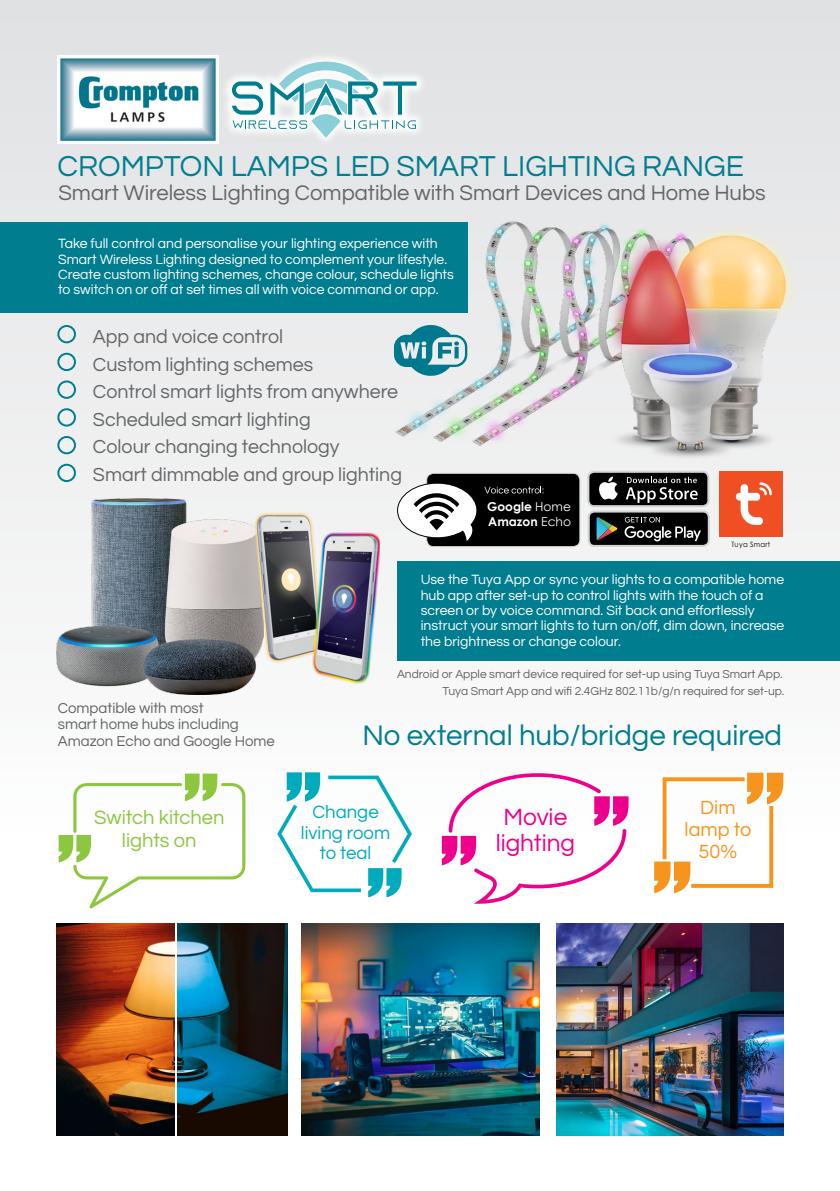
<style>
.page{position:relative;width:840px;height:1191px;background:#fff}
.page>*{position:absolute;margin:0;border:0;box-sizing:border-box;transform-origin:0 0}
.t1{font:30px "Questrial";color:#007d8f}
.t2{font:29.4px "Questrial";color:#007d8f}
.t3{font:24.4px/26.8px "Questrial";color:#ec008c;text-align:center}
.t4{font:22px "Questrial";color:#656669}
.t5{font:20.2px/22.2px "Questrial";color:#8dc63f;text-align:center}
.t6{font:19.8px/21.8px "Questrial";color:#f7941e;text-align:center}
.t7{font:19.6px/27.6px "Questrial";color:#656669}
.t8{font:18.6px/20.4px "Questrial";color:#00abbd;text-align:center}
.t9{font:15px/16.4px "Questrial";color:#636466}
.t10{font:14px/15.4px "Questrial";color:#fff}
.t11{font:700 12.2px/15.2px "Century Gothic";color:#fff}
.t12{font:12px "Questrial";color:#636466}
.t13{font:7.4px "Century Gothic";letter-spacing:.04em;color:#000;scale:.94 1}
.s1{font-weight:400}
</style>
<div class="page">
<div style="left:0;top:0;width:839px;height:1191px;background:linear-gradient(to bottom,#e3e4e5,#fff)"></div>
<img style="left:374px;top:203px;width:455px;height:273px">
<div style="left:397px;top:561px;width:442px;height:100px;background:#007d8f"></div>
<div style="left:588px;top:511px;width:120px;height:35px;background:#000;border-radius:6px"></div>
<div style="left:587px;top:510px;width:122px;height:37px;border:2px solid #d1d3d4;border-radius:6px"></div>
<svg style="left:624px;top:517px;width:76px;height:24px"></svg>
<svg style="left:596px;top:517px;width:21px;height:24px"></svg>
<div style="left:718px;top:471px;width:64px;height:65px;background:#f04e23"></div>
<svg style="left:735px;top:482px;width:36px;height:43px"></svg>
<svg style="left:394px;top:325px;width:73px;height:51px;background:#78b3be"></svg>
<div style="left:0;top:222px;width:467px;height:91px;background:#007d8f"></div>
<img style="left:57px;top:498px;width:206px;height:196px">
<img style="left:556px;top:923px;width:226px;height:212px">
<img style="left:301px;top:923px;width:238px;height:212px">
<img style="left:57px;top:923px;width:117px;height:212px">
<img style="left:177px;top:923px;width:110px;height:212px">
<img style="left:57px;top:56px;width:161px;height:87px">
<div style="left:221px;top:51px;width:206px;height:97px;background:#fff;opacity:.96"></div>
<svg style="left:231px;top:62px;width:186px;height:76px"></svg>
<div style="left:588px;top:472px;width:120px;height:34px;background:#000;border-radius:6px"></div>
<div style="left:587px;top:471px;width:122px;height:36px;border:2px solid #d1d3d4;border-radius:6px"></div>
<svg style="left:599px;top:476px;width:18px;height:23px"></svg>
<svg style="left:625px;top:477px;width:72px;height:26px"></svg>
<svg style="left:653px;top:772px;width:129px;height:121px"></svg>
<svg style="left:441px;top:773px;width:187px;height:130px"></svg>
<svg style="left:277px;top:772px;width:135px;height:125px"></svg>
<svg style="left:59px;top:773px;width:186px;height:135px"></svg>
<img style="left:253px;top:511px;width:70px;height:153px">
<img style="left:311px;top:532px;width:68px;height:152px">
<div style="left:426px;top:473px;width:153px;height:73px;background:#000;border-radius:7px"></div>
<div style="left:426px;top:473px;width:154px;height:74px;border:1px solid #d1d3d4;border-radius:7px"></div>
<svg style="left:484px;top:486px;width:59px;height:7px"></svg>
<svg style="left:397px;top:482px;width:80px;height:61px"></svg>
<div style="left:57px;top:325px;width:19px;height:18px;border:2px solid #007d8f;border-radius:50%"></div>
<div style="left:57px;top:353px;width:19px;height:18px;border:2px solid #007d8f;border-radius:50%"></div>
<div style="left:57px;top:380px;width:19px;height:19px;border:2px solid #007d8f;border-radius:50%"></div>
<div style="left:57px;top:408px;width:19px;height:18px;border:2px solid #007d8f;border-radius:50%"></div>
<div style="left:57px;top:436px;width:19px;height:18px;border:2px solid #007d8f;border-radius:50%"></div>
<div style="left:57px;top:464px;width:19px;height:18px;border:2px solid #007d8f;border-radius:50%"></div>
<h1 class="t1" style="left:57px;top:152px;width:688px">CROMPTON LAMPS LED SMART LIGHTING RANGE</h1>
<h3 class="t4" style="left:58px;top:182px;width:708px">Smart Wireless Lighting Compatible with Smart Devices and Home Hubs</h3>
<p class="t10" style="left:58px;top:236px;width:397px">Take full control and personalise your lighting experience with Smart Wireless Lighting designed to complement your lifestyle.<br>Create custom lighting schemes, change colour, schedule lights to switch on or off at set times all with voice command or app.</p>
<h3 class="t7" style="left:93px;top:323px;width:310px">App and voice control<br>Custom lighting schemes<br>Control smart lights from anywhere<br>Scheduled smart lighting<br>Colour changing technology<br>Smart dimmable and group lighting</h3>
<p class="t11" style="left:487px;top:498px;width:85px">Google <span class="s1">Home<br></span>Amazon <span class="s1">Echo</span></p>
<p class="t13" style="left:731px;top:539px;width:43px">Tuya Smart</p>
<p class="t10" style="left:420px;top:572px;width:365px">Use the Tuya App or sync your lights to a compatible home hub app after set-up to control lights with the touch of a screen or by voice command. Sit back and effortlessly instruct your smart lights to turn on/off, dim down, increase the brightness or change colour.</p>
<p class="t12" style="left:397px;top:668px;width:387px">Android or Apple smart device required for set-up using Tuya Smart App.</p>
<p class="t9" style="left:58px;top:700px;width:219px">Compatible with most<br>smart home hubs including<br>Amazon Echo and Google Home</p>
<h3 class="t5" style="left:94px;top:807px;width:132px">Switch kitchen lights on</h3>
<p class="t12" style="left:442px;top:685px;width:343px">Tuya Smart App and wifi 2.4GHz 802.11b/g/n required for set-up.</p>
<h2 class="t2" style="left:362px;top:720px;width:420px">No external hub/bridge required</h2>
<h3 class="t8" style="left:301px;top:802px;width:91px">Change living room to teal</h3>
<h3 class="t3" style="left:495px;top:803px;width:81px">Movie lighting</h3>
<h3 class="t6" style="left:684px;top:797px;width:68px">Dim lamp to<br>50%</h3>
</div>
